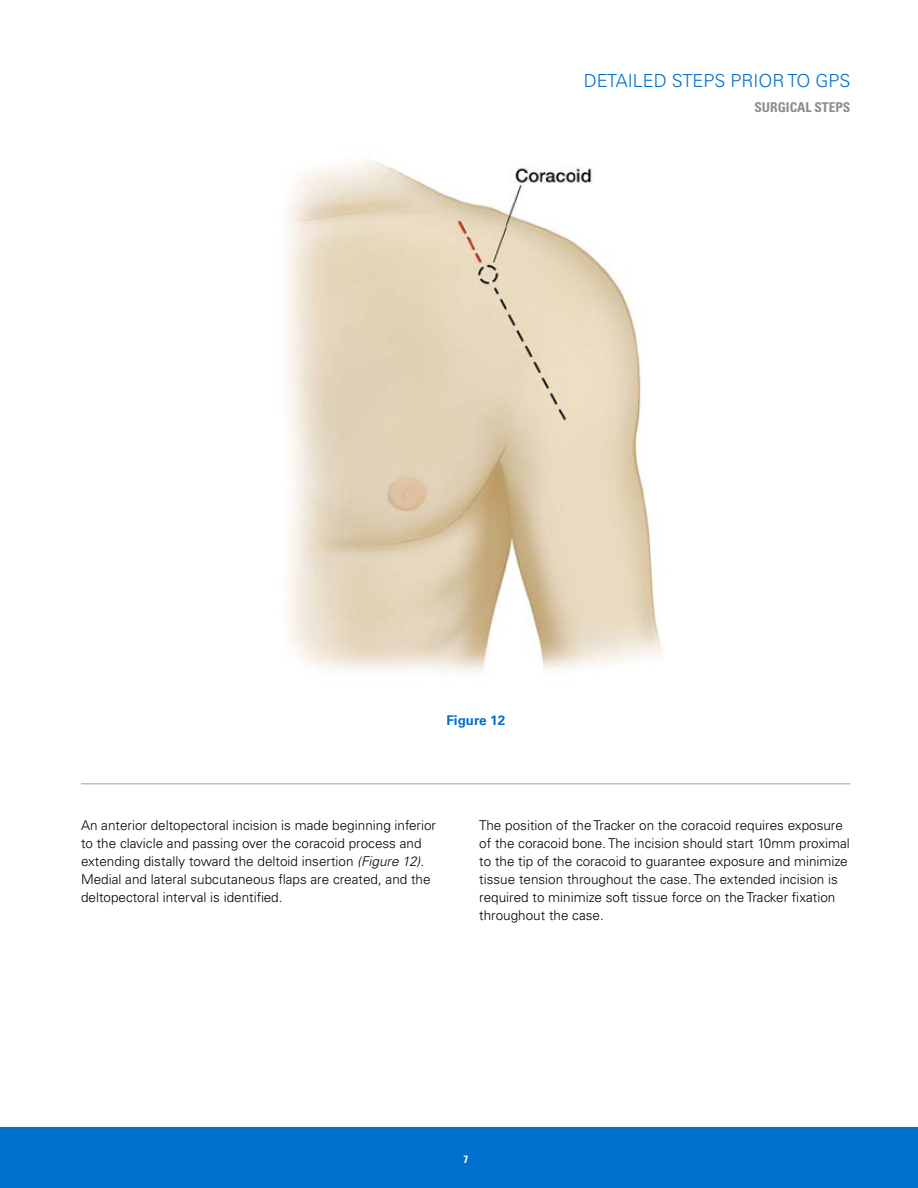
<style>
.page{position:relative;width:918px;height:1188px;background:#fff}
.page>*{position:absolute;margin:0;border:0;box-sizing:border-box;transform-origin:0 0}
.t1{font:300 18px "Univers LT Std";color:#0070ce}
.t2{font:300 13.5px/18px "Univers LT Std";color:#000}
.t3{font:700 condensed 13.5px "Univers LT Std";color:#8a8c8e}
.t4{font:700 13.5px "Univers LT Std";color:#0070ce}
.t5{font:700 condensed 10.5px "Univers LT Std";color:#fff}
.s1{font-style:italic}
</style>
<div class="page">
<div style="left:0;top:1127px;width:918px;height:61px;background:#0070ce"></div>
<hr style="left:81px;top:783px;width:769px;height:1px;background:#bcbec0">
<img style="left:286px;top:160px;width:376px;height:514px">
<h1 class="t1" style="left:584px;top:70px;width:268px">DETAILED STEPS PRIOR TO GPS</h1>
<p class="t3" style="left:754px;top:98px;width:98px">SURGICAL STEPS</p>
<p class="t4" style="left:446px;top:713px;width:60px">Figure 12</p>
<p class="t2" style="left:81px;top:817px;width:357px">An anterior deltopectoral incision is made beginning inferior to the clavicle and passing over the coracoid process and extending distally toward the deltoid insertion <span class="s1">(Figure 12)</span>.<br>Medial and lateral subcutaneous flaps are created, and the deltopectoral interval is identified.</p>
<p class="t2" style="left:479px;top:816px;width:372px">The position of the Tracker on the coracoid requires exposure of the coracoid bone. The incision should start 10mm proximal to the tip of the coracoid to guarantee exposure and minimize tissue tension throughout the case. The extended incision is required to minimize soft tissue force on the Tracker fixation throughout the case.</p>
<p class="t5" style="left:463px;top:1153px;width:6px">7</p>
</div>
